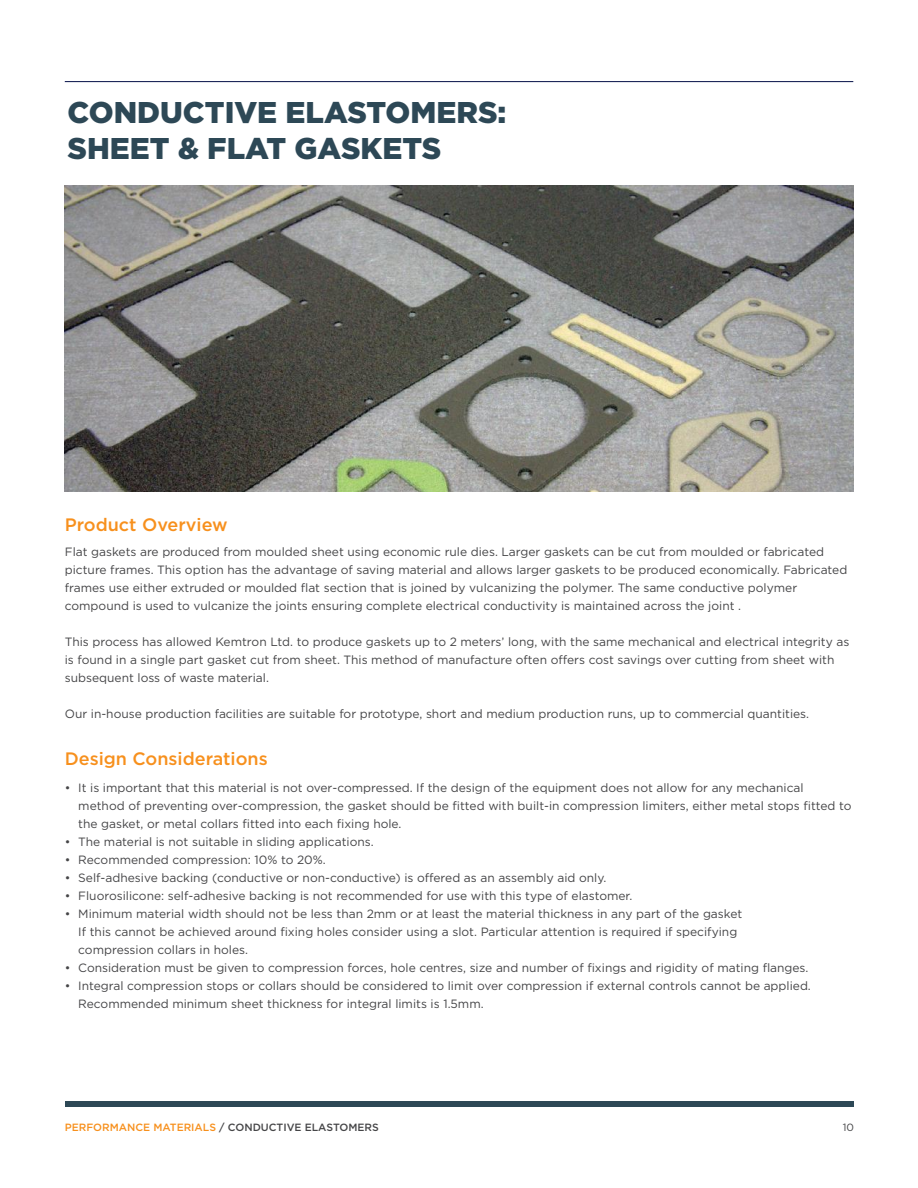
<style>
.page{position:relative;width:918px;height:1188px;background:#fff}
.page>*{position:absolute;margin:0;border:0;box-sizing:border-box;transform-origin:0 0}
.t1{font:900 30px/36px "Gotham";color:#2d4856}
.t2{font:500 18px "Gotham";color:#f7901d}
.t3{font:12px/18px "Gotham";color:#454547}
.t4{font:500 10.5px "Gotham";color:#454547}
.t5{font:10.5px "Gotham";color:#454547}
.s1{color:#f7901d}
</style>
<div class="page">
<hr style="left:65px;top:81px;width:788px;height:1px;background:#1e285a">
<div style="left:65px;top:1101px;width:788px;height:6px;background:#2d4856"></div>
<img style="left:64px;top:185px;width:789px;height:307px">
<h1 class="t1" style="left:68px;top:94px;width:440px">CONDUCTIVE ELASTOMERS:<br>SHEET &amp; FLAT GASKETS</h1>
<h2 class="t2" style="left:65px;top:513px;width:164px">Product Overview</h2>
<p class="t3" style="left:65px;top:542px;width:784px">Flat gaskets are produced from moulded sheet using economic rule dies. Larger gaskets can be cut from moulded or fabricated picture frames. This option has the advantage of saving material and allows larger gaskets to be produced economically. Fabricated frames use either extruded or moulded flat section that is joined by vulcanizing the polymer. The same conductive polymer compound is used to vulcanize the joints ensuring complete electrical conductivity is maintained across the joint .</p>
<p class="t3" style="left:65px;top:632px;width:786px">This process has allowed Kemtron Ltd. to produce gaskets up to 2 meters’ long, with the same mechanical and electrical integrity as is found in a single part gasket cut from sheet. This method of manufacture often offers cost savings over cutting from sheet with subsequent loss of waste material.</p>
<p class="t3" style="left:65px;top:704px;width:746px">Our in-house production facilities are suitable for prototype, short and medium production runs, up to commercial quantities.</p>
<h2 class="t2" style="left:65px;top:747px;width:204px">Design Considerations</h2>
<p class="t3" style="left:78px;top:779px;width:775px;text-indent:-14px">• It is important that this material is not over-compressed. If the design of the equipment does not allow for any mechanical method of preventing over-compression, the gasket should be fitted with built-in compression limiters, either metal stops fitted to the gasket, or metal collars fitted into each fixing hole.</p>
<p class="t3" style="left:65px;top:833px;width:310px">• The material is not suitable in sliding applications.</p>
<p class="t3" style="left:65px;top:851px;width:263px">• Recommended compression: 10% to 20%.</p>
<p class="t3" style="left:65px;top:869px;width:543px">• Self-adhesive backing (conductive or non-conductive) is offered as an assembly aid only.</p>
<p class="t3" style="left:65px;top:887px;width:569px">• Fluorosilicone: self-adhesive backing is not recommended for use with this type of elastomer.</p>
<p class="t3" style="left:78px;top:905px;width:666px;text-indent:-14px">• Minimum material width should not be less than 2mm or at least the material thickness in any part of the gasket<br>If this cannot be achieved around fixing holes consider using a slot. Particular attention is required if specifying compression collars in holes.</p>
<p class="t3" style="left:65px;top:959px;width:745px">• Consideration must be given to compression forces, hole centres, size and number of fixings and rigidity of mating flanges.</p>
<p class="t3" style="left:78px;top:977px;width:734px;text-indent:-14px">• Integral compression stops or collars should be considered to limit over compression if external controls cannot be applied.<br>Recommended minimum sheet thickness for integral limits is 1.5mm.</p>
<p class="t4" style="left:65px;top:1120px;width:316px"><span class="s1">PERFORMANCE MATERIALS</span> / CONDUCTIVE ELASTOMERS</p>
<p class="t5" style="left:843px;top:1121px;width:13px">10</p>
</div>
